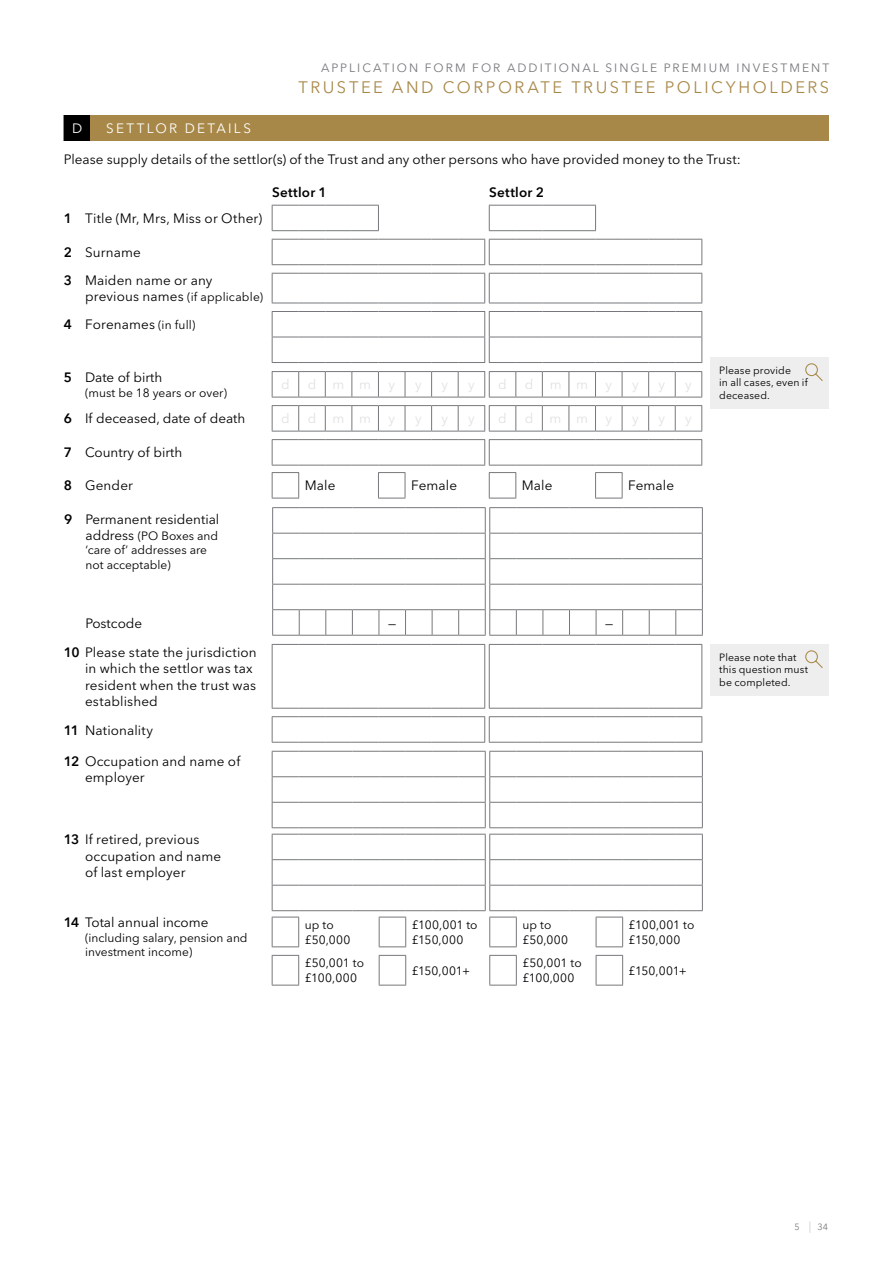
<style>
.page{position:relative;width:893px;height:1263px;background:#fff}
.page>*{position:absolute;margin:0;border:0;box-sizing:border-box;transform-origin:0 0}
.t1{font:16.5px "Avenir Next LT Pro";letter-spacing:.155em;color:#a88848}
.t2{font:13.5px/16.2px "Avenir Next LT Pro";letter-spacing:.005em;color:#000}
.t3{font:13.5px "Avenir Next LT Pro";letter-spacing:1.145em;color:#e0e1e2}
.t4{font:600 13.5px "Avenir Next LT Pro";letter-spacing:.015em;color:#000}
.t5{font:13.5px "Avenir Next LT Pro";letter-spacing:.175em;color:#fff}
.t6{font:12px/14.4px "Avenir Next LT Pro";color:#000}
.t7{font:12px "Avenir Next LT Pro";letter-spacing:.17em;color:#77787b}
.t8{font:12px/15px "Avenir Next LT Pro";letter-spacing:.02em;color:#000}
.t9{font:12px/15px "Avenir Next LT Pro";letter-spacing:.03em;color:#000}
.t10{font:10.5px/12.6px "Avenir Next LT Pro";letter-spacing:.01em;color:#000}
.t11{font:9px "Avenir Next LT Pro";color:#77787b}
.s1{font-weight:600}
.s2{font-size:13.5px}
.s3{font-size:12px}
.s4{font-weight:200;font-size:11.25px}
</style>
<div class="page">
<svg style="left:272px;top:205px;width:107px;height:26px"></svg>
<svg style="left:489px;top:205px;width:107px;height:26px"></svg>
<svg style="left:272px;top:239px;width:430px;height:26px"></svg>
<svg style="left:272px;top:273px;width:430px;height:31px"></svg>
<svg style="left:272px;top:311px;width:430px;height:52px"></svg>
<div style="left:711px;top:357px;width:118px;height:51px;background:#eeeeef"></div>
<svg style="left:805px;top:363px;width:18px;height:18px"></svg>
<svg style="left:272px;top:917px;width:27px;height:30px"></svg>
<svg style="left:379px;top:917px;width:27px;height:30px"></svg>
<svg style="left:489px;top:917px;width:28px;height:30px"></svg>
<svg style="left:596px;top:917px;width:27px;height:30px"></svg>
<svg style="left:272px;top:955px;width:27px;height:31px"></svg>
<svg style="left:379px;top:955px;width:27px;height:31px"></svg>
<svg style="left:489px;top:955px;width:28px;height:31px"></svg>
<svg style="left:596px;top:955px;width:27px;height:31px"></svg>
<svg style="left:272px;top:834px;width:431px;height:77px"></svg>
<svg style="left:272px;top:751px;width:431px;height:77px"></svg>
<svg style="left:272px;top:371px;width:430px;height:27px"></svg>
<svg style="left:272px;top:439px;width:430px;height:27px"></svg>
<svg style="left:272px;top:405px;width:430px;height:27px"></svg>
<svg style="left:272px;top:472px;width:27px;height:27px"></svg>
<svg style="left:378px;top:472px;width:28px;height:27px"></svg>
<svg style="left:489px;top:472px;width:27px;height:27px"></svg>
<svg style="left:595px;top:472px;width:28px;height:27px"></svg>
<svg style="left:272px;top:507px;width:431px;height:129px"></svg>
<hr style="left:272px;top:645px;width:1px;height:63px;background:#77787b">
<hr style="left:484px;top:645px;width:1px;height:63px;background:#77787b">
<hr style="left:489px;top:645px;width:1px;height:63px;background:#77787b">
<svg style="left:272px;top:644px;width:430px;height:1px"></svg>
<hr style="left:701px;top:645px;width:1px;height:63px;background:#77787b">
<svg style="left:272px;top:708px;width:430px;height:1px"></svg>
<svg style="left:272px;top:716px;width:430px;height:27px"></svg>
<div style="left:64px;top:115px;width:765px;height:25px;background:#a88848"></div>
<div style="left:64px;top:115px;width:25px;height:25px;background:#000"></div>
<div style="left:711px;top:644px;width:118px;height:51px;background:#eeeeef"></div>
<svg style="left:805px;top:650px;width:18px;height:18px"></svg>
<p class="t5" style="left:72px;top:120px;width:28px">D S</p>
<p class="t5" style="left:116px;top:120px;width:136px">ettlor d etail s</p>
<p class="t7" style="left:321px;top:61px;width:36px">Applic</p>
<p class="t7" style="left:373px;top:61px;width:144px">ation f orm f or Addi</p>
<p class="t7" style="left:545px;top:61px;width:286px">ti onal Si ngl e P remiu m i nvestment</p>
<p class="t1" style="left:298px;top:77px;width:407px">Tru stee and corporate tru stee policyh</p>
<p class="t1" style="left:753px;top:77px;width:78px">old ers</p>
<p class="t2" style="left:64px;top:151px;width:679px">Please supply details of the settlor(s) of the Trust and any other persons who have provided money to the Trust:</p>
<p class="t2" style="left:64px;top:210px;width:200px"><span class="s1">1</span> Title (M r, M rs, M iss or Other)</p>
<p class="t2" style="left:64px;top:238px;width:79px;line-height:27.9px"><span class="s1">2</span> Surname<br><span class="s1">3</span> M</p>
<p class="t2" style="left:97px;top:272px;width:117px">aiden name or any</p>
<p class="t6" style="left:85px;top:290px;width:180px"><span class="s2">previous names</span> (if applicable)</p>
<p class="t2" style="left:64px;top:316px;width:133px"><span class="s1">4</span> Forenames <span class="s3">(in full)</span></p>
<p class="t4" style="left:272px;top:184px;width:56px">Settlor 1</p>
<p class="t4" style="left:489px;top:184px;width:56px">Settlor 2</p>
<p class="t2" style="left:64px;top:369px;width:100px"><span class="s1">5</span> Date of birth</p>
<p class="t6" style="left:85px;top:385px;width:144px">(must be 18 years or over)</p>
<p class="t3" style="left:281px;top:377px;width:10px">d</p>
<p class="t3" style="left:308px;top:377px;width:65px">dmm</p>
<p class="t3" style="left:388px;top:377px;width:8px">y</p>
<p class="t3" style="left:415px;top:377px;width:8px">y</p>
<p class="t3" style="left:442px;top:377px;width:8px">y</p>
<p class="t3" style="left:468px;top:377px;width:8px">y</p>
<p class="t3" style="left:498px;top:377px;width:10px">d</p>
<p class="t3" style="left:525px;top:377px;width:65px">dmm</p>
<p class="t3" style="left:605px;top:377px;width:8px">y</p>
<p class="t3" style="left:632px;top:377px;width:8px">y</p>
<p class="t3" style="left:659px;top:377px;width:8px">y</p>
<p class="t3" style="left:685px;top:377px;width:8px">y</p>
<p class="t2" style="left:64px;top:411px;width:183px"><span class="s1">6</span> If deceased, date of death</p>
<p class="t3" style="left:281px;top:411px;width:10px">d</p>
<p class="t3" style="left:308px;top:411px;width:65px">dmm</p>
<p class="t3" style="left:388px;top:411px;width:8px">y</p>
<p class="t3" style="left:415px;top:411px;width:8px">y</p>
<p class="t3" style="left:442px;top:411px;width:8px">y</p>
<p class="t3" style="left:468px;top:411px;width:8px">y</p>
<p class="t3" style="left:498px;top:411px;width:10px">d</p>
<p class="t3" style="left:525px;top:411px;width:65px">dmm</p>
<p class="t3" style="left:605px;top:411px;width:8px">y</p>
<p class="t3" style="left:632px;top:411px;width:8px">y</p>
<p class="t3" style="left:659px;top:411px;width:8px">y</p>
<p class="t3" style="left:685px;top:411px;width:8px">y</p>
<p class="t2" style="left:64px;top:445px;width:120px"><span class="s1">7</span> Country of birth</p>
<p class="t2" style="left:64px;top:478px;width:71px"><span class="s1">8</span> Gender</p>
<p class="t2" style="left:305px;top:478px;width:32px">Male</p>
<p class="t2" style="left:411px;top:478px;width:48px">Female</p>
<p class="t2" style="left:522px;top:478px;width:32px">Male</p>
<p class="t2" style="left:628px;top:478px;width:48px">Female</p>
<p class="t2" style="left:64px;top:511px;width:157px"><span class="s1">9</span> Permanent residential</p>
<p class="t6" style="left:86px;top:529px;width:134px"><span class="s2">address</span> (PO Boxes and ‘care of’ addresses are not acceptable)</p>
<p class="t2" style="left:86px;top:615px;width:58px">Postcode</p>
<p class="t2" style="left:388px;top:615px;width:10px">—</p>
<p class="t2" style="left:605px;top:615px;width:10px">—</p>
<p class="t2" style="left:85px;top:644px;width:173px;text-indent:-21px"><span class="s1">10</span> Please state the jurisdiction in which the settlor was tax resident when the trust was established</p>
<p class="t2" style="left:64px;top:722px;width:91px"><span class="s1">11</span> Nationality</p>
<p class="t2" style="left:85px;top:753px;width:157px;text-indent:-21px"><span class="s1">12</span> Occupation and name of employer</p>
<p class="t2" style="left:85px;top:831px;width:138px;text-indent:-21px"><span class="s1">13</span> If retired, previous occupation and name of last employer</p>
<p class="t2" style="left:64px;top:914px;width:146px"><span class="s1">14</span> Total annual income</p>
<p class="t6" style="left:85px;top:930px;width:164px">(including salary, pension and investment income)</p>
<p class="t6" style="left:305px;top:917px;width:47px;line-height:15px">up to £50,000</p>
<p class="t8" style="left:412px;top:917px;width:67px">£100,001 to £150,000</p>
<p class="t6" style="left:522px;top:917px;width:47px;line-height:15px">up to £50,000</p>
<p class="t8" style="left:629px;top:917px;width:67px">£100,001 to £150,000</p>
<p class="t9" style="left:305px;top:955px;width:61px">£50,001 to £100,000</p>
<p class="t6" style="left:412px;top:963px;width:60px">£150,001+</p>
<p class="t9" style="left:522px;top:955px;width:61px">£50,001 to £100,000</p>
<p class="t6" style="left:629px;top:963px;width:60px">£150,001+</p>
<p class="t10" style="left:719px;top:363px;width:90px">Please provide<br>in all cases, even if deceased.</p>
<p class="t10" style="left:719px;top:650px;width:90px">Please note that this question must be completed.</p>
<p class="t11" style="left:794px;top:1222px;width:35px">5 <span class="s4">|</span>34</p>
</div>
